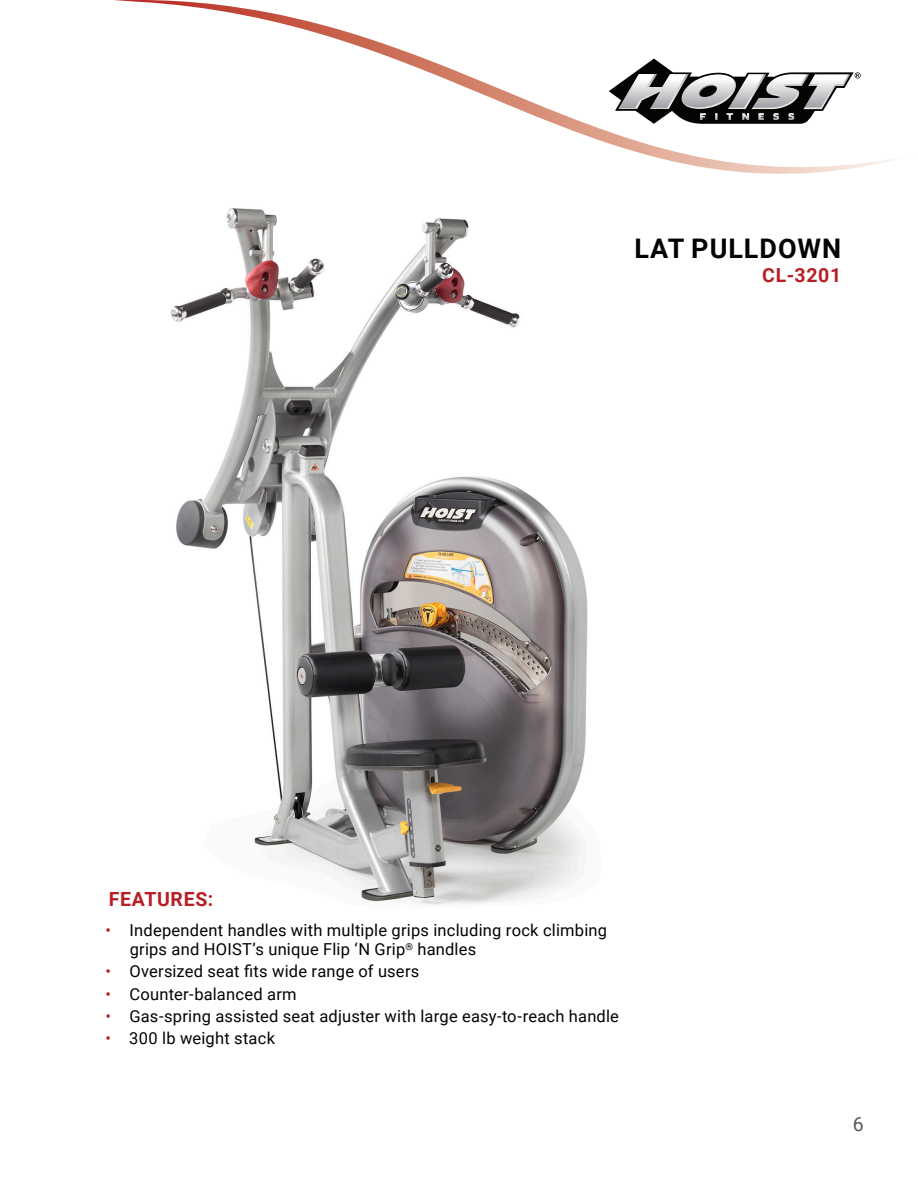
<style>
.page{position:relative;width:918px;height:1188px;background:#fff}
.page>*{position:absolute;margin:0;border:0;box-sizing:border-box;transform-origin:0 0}
.t1{font:700 27px "Roboto";letter-spacing:.035em;color:#040503}
.Features{font:700 19.5px "Roboto";letter-spacing:.035em;color:#b62024}
.t2{font:19.5px "Roboto";color:#57585a}
.t3{font:16.5px/19.5px "Roboto";letter-spacing:.01em;color:#040503}
.s1{color:#b62024}
</style>
<div class="page">
<svg style="left:114px;top:0;width:790px;height:174px"></svg>
<svg style="left:609px;top:59px;width:252px;height:65px"></svg>
<img style="left:171px;top:208px;width:417px;height:697px">
<p class="t1" style="left:634px;top:230px;width:208px">LAT PULLDOWN</p>
<p class="Features" style="left:762px;top:261px;width:81px">CL-3201</p>
<p class="Features" style="left:109px;top:885px;width:106px">FEATURES:</p>
<p class="t3" style="left:130px;top:920px;width:479px;text-indent:-24px"><span class="s1">•</span> Independent handles with multiple grips including rock climbing grips and HOIST’s unique Flip ‘N Grip<sup>®</sup> handles</p>
<p class="t3" style="left:106px;top:961px;width:315px"><span class="s1">•</span> Oversized seat fits wide range of users</p>
<p class="t3" style="left:106px;top:983px;width:193px"><span class="s1">•</span> Counter-balanced arm</p>
<p class="t3" style="left:106px;top:1006px;width:515px"><span class="s1">•</span> Gas-spring assisted seat adjuster with large easy-to-reach handle</p>
<p class="t3" style="left:106px;top:1028px;width:171px"><span class="s1">•</span> 300 lb weight stack</p>
<p class="t2" style="left:853px;top:1110px;width:12px">6</p>
</div>
